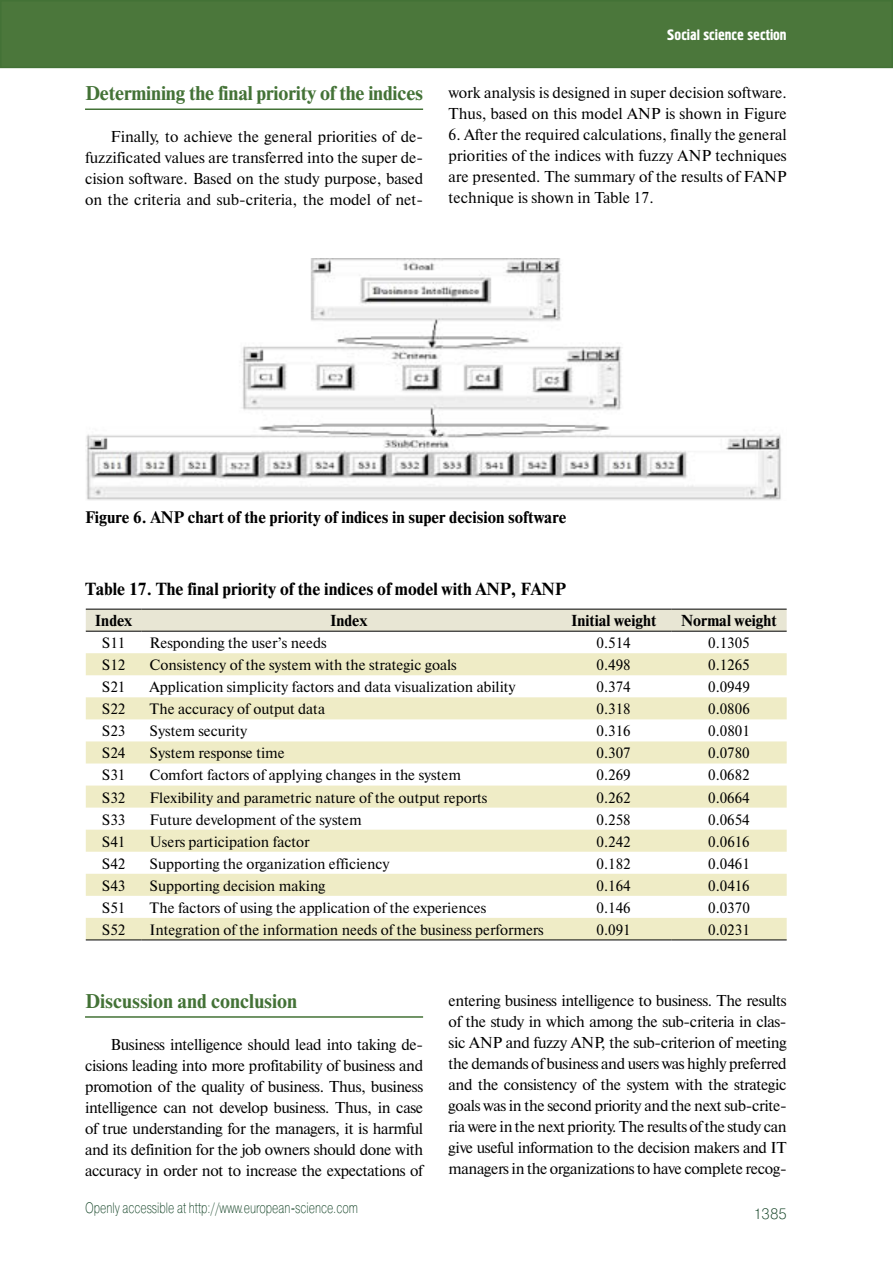
<style>
.page{position:relative;width:893px;height:1263px;background:#fff}
.page>*{position:absolute;margin:0;border:0;box-sizing:border-box;transform-origin:0 0}
.t1{font:700 18.75px "Newton C";letter-spacing:-.01em;color:#437236}
.t2{font:700 16.5px "Newton C";color:#000}
.t3{font:15.75px/21px "Newton C";color:#000;text-align:justify}
.t4{font:700 15.75px "Newton C";color:#000}
.t5{font:15px "Newton C";color:#000}
.t6{font:15px "Pragmatica Light C";color:#0d3e20;scale:.75 1}
.t7{font:700 15px "Newton C";color:#000}
.t8{font:15px "Hermes C";color:#fff}
.t9{font:15px "Pragmatica Light C";color:#0d3e20}
</style>
<div class="page">
<div style="left:1px;top:1px;width:891px;height:66px;background:#4b773b"></div>
<div style="left:0;top:0;width:893px;height:68px;border:2px solid #437236"></div>
<hr style="left:85px;top:108px;width:338px;height:2px;background:#437236">
<img style="left:86px;top:259px;width:695px;height:241px">
<div style="left:86px;top:610px;width:701px;height:21px;background:#e8e6d4"></div>
<svg style="left:86px;top:653px;width:701px;height:286px;fill:#efecc6"></svg>
<hr style="left:671px;top:609px;width:116px;height:1px;background:#000">
<hr style="left:556px;top:609px;width:115px;height:1px;background:#000">
<hr style="left:142px;top:609px;width:414px;height:1px;background:#000">
<hr style="left:86px;top:609px;width:56px;height:1px;background:#000">
<hr style="left:671px;top:631px;width:116px;height:1px;background:#000">
<hr style="left:556px;top:631px;width:115px;height:1px;background:#000">
<hr style="left:142px;top:631px;width:414px;height:1px;background:#000">
<hr style="left:86px;top:631px;width:56px;height:1px;background:#000">
<hr style="left:671px;top:939px;width:116px;height:1px;background:#000">
<hr style="left:556px;top:939px;width:115px;height:1px;background:#000">
<hr style="left:142px;top:939px;width:414px;height:1px;background:#000">
<hr style="left:86px;top:939px;width:56px;height:1px;background:#000">
<hr style="left:85px;top:1016px;width:338px;height:2px;background:#437236">
<p class="t1" style="left:85px;top:82px;width:340px">Determining the final priority of the indices</p>
<p class="t3" style="left:85px;top:126px;width:340px;text-indent:26px">Finally, to achieve the general priorities of de&shy;fuzzificated values are transferred into the super de&shy;cision software. Based on the study purpose, based on the criteria and sub-criteria, the model of net-</p>
<p class="t8" style="left:667px;top:26px;width:121px">Social science section</p>
<p class="t3" style="left:449px;top:82px;width:340px">work analysis is designed in super decision software.<br>Thus, based on this model ANP is shown in Figure</p>
<p class="t3" style="left:449px;top:124px;width:340px">6. After the required calculations, finally the general priorities of the indices with fuzzy ANP techniques are presented. The summary of the results of FANP technique is shown in Table 17.</p>
<p class="t4" style="left:85px;top:508px;width:483px">Figure 6. ANP chart of the priority of indices in super decision software</p>
<p class="t2" style="left:85px;top:579px;width:483px">Table 17. The final priority of the indices of model with ANP, FANP</p>
<p class="t7" style="left:95px;top:612px;width:39px">Index</p>
<p class="t7" style="left:330px;top:612px;width:39px">Index</p>
<p class="t7" style="left:571px;top:612px;width:87px">Initial weight</p>
<p class="t7" style="left:681px;top:612px;width:97px">Normal weight</p>
<p class="t5" style="left:102px;top:635px;width:25px">S11</p>
<p class="t5" style="left:150px;top:635px;width:178px">Responding the user’s needs</p>
<p class="t5" style="left:597px;top:635px;width:36px">0.514</p>
<p class="t5" style="left:708px;top:635px;width:43px">0.1305</p>
<p class="t5" style="left:102px;top:657px;width:25px">S12</p>
<p class="t5" style="left:150px;top:657px;width:308px">Consistency of the system with the strategic goals</p>
<p class="t5" style="left:597px;top:657px;width:36px">0.498</p>
<p class="t5" style="left:708px;top:657px;width:43px">0.1265</p>
<p class="t5" style="left:102px;top:679px;width:25px">S21</p>
<p class="t5" style="left:150px;top:679px;width:368px">Application simplicity factors and data visualization ability</p>
<p class="t5" style="left:597px;top:679px;width:36px">0.374</p>
<p class="t5" style="left:708px;top:679px;width:43px">0.0949</p>
<p class="t5" style="left:102px;top:701px;width:25px">S22</p>
<p class="t5" style="left:150px;top:701px;width:177px">The accuracy of output data</p>
<p class="t5" style="left:597px;top:701px;width:36px">0.318</p>
<p class="t5" style="left:708px;top:701px;width:43px">0.0806</p>
<p class="t5" style="left:102px;top:723px;width:25px">S23</p>
<p class="t5" style="left:150px;top:723px;width:99px">System security</p>
<p class="t5" style="left:597px;top:723px;width:36px">0.316</p>
<p class="t5" style="left:708px;top:723px;width:43px">0.0801</p>
<p class="t5" style="left:102px;top:745px;width:25px">S24</p>
<p class="t5" style="left:150px;top:745px;width:137px">System response time</p>
<p class="t5" style="left:597px;top:745px;width:36px">0.307</p>
<p class="t5" style="left:708px;top:745px;width:43px">0.0780</p>
<p class="t5" style="left:102px;top:767px;width:25px">S31</p>
<p class="t5" style="left:150px;top:767px;width:313px">Comfort factors of applying changes in the system</p>
<p class="t5" style="left:597px;top:767px;width:36px">0.269</p>
<p class="t5" style="left:708px;top:767px;width:43px">0.0682</p>
<p class="t5" style="left:102px;top:789px;width:25px">S32</p>
<p class="t5" style="left:150px;top:789px;width:339px">Flexibility and parametric nature of the output reports</p>
<p class="t5" style="left:597px;top:789px;width:36px">0.262</p>
<p class="t5" style="left:708px;top:789px;width:43px">0.0664</p>
<p class="t5" style="left:102px;top:811px;width:25px">S33</p>
<p class="t5" style="left:150px;top:811px;width:214px">Future development of the system</p>
<p class="t5" style="left:597px;top:811px;width:36px">0.258</p>
<p class="t5" style="left:708px;top:811px;width:43px">0.0654</p>
<p class="t5" style="left:102px;top:833px;width:25px">S41</p>
<p class="t5" style="left:150px;top:833px;width:161px">Users participation factor</p>
<p class="t5" style="left:597px;top:833px;width:36px">0.242</p>
<p class="t5" style="left:708px;top:833px;width:43px">0.0616</p>
<p class="t5" style="left:102px;top:855px;width:25px">S42</p>
<p class="t5" style="left:150px;top:855px;width:242px">Supporting the organization efficiency</p>
<p class="t5" style="left:597px;top:855px;width:36px">0.182</p>
<p class="t5" style="left:708px;top:855px;width:43px">0.0461</p>
<p class="t5" style="left:102px;top:877px;width:25px">S43</p>
<p class="t5" style="left:150px;top:877px;width:177px">Supporting decision making</p>
<p class="t5" style="left:597px;top:877px;width:36px">0.164</p>
<p class="t5" style="left:708px;top:877px;width:43px">0.0416</p>
<p class="t5" style="left:102px;top:899px;width:25px">S51</p>
<p class="t5" style="left:150px;top:899px;width:338px">The factors of using the application of the experiences</p>
<p class="t5" style="left:597px;top:899px;width:36px">0.146</p>
<p class="t5" style="left:708px;top:899px;width:43px">0.0370</p>
<p class="t5" style="left:102px;top:921px;width:25px">S52</p>
<p class="t5" style="left:150px;top:921px;width:396px">Integration of the information needs of the business performers</p>
<p class="t5" style="left:597px;top:921px;width:36px">0.091</p>
<p class="t5" style="left:708px;top:921px;width:43px">0.0231</p>
<p class="t1" style="left:85px;top:990px;width:214px">Discussion and conclusion</p>
<p class="t3" style="left:85px;top:1034px;width:340px;text-indent:26px">Business intelligence should lead into taking de&shy;cisions leading into more profitability of business and promotion of the quality of business. Thus, business intelligence can not develop business. Thus, in case of true understanding for the managers, it is harmful and its definition for the job owners should done with accuracy in order not to increase the expectations of</p>
<p class="t6" style="left:85px;top:1199px;width:365px">Openly accessible at http://www.european-science.com</p>
<p class="t3" style="left:449px;top:990px;width:340px">entering business intelligence to business. The results of the study in which among the sub-criteria in clas&shy;sic ANP and fuzzy ANP, the sub-criterion of meeting the demands of business and users was highly preferred and the consistency of the system with the strategic goals was in the second priority and the next sub-crite&shy;ria were in the next priority. The results of the study can give useful information to the decision makers and IT managers in the organizations to have complete recog-</p>
<p class="t9" style="left:753px;top:1205px;width:35px">1385</p>
</div>
